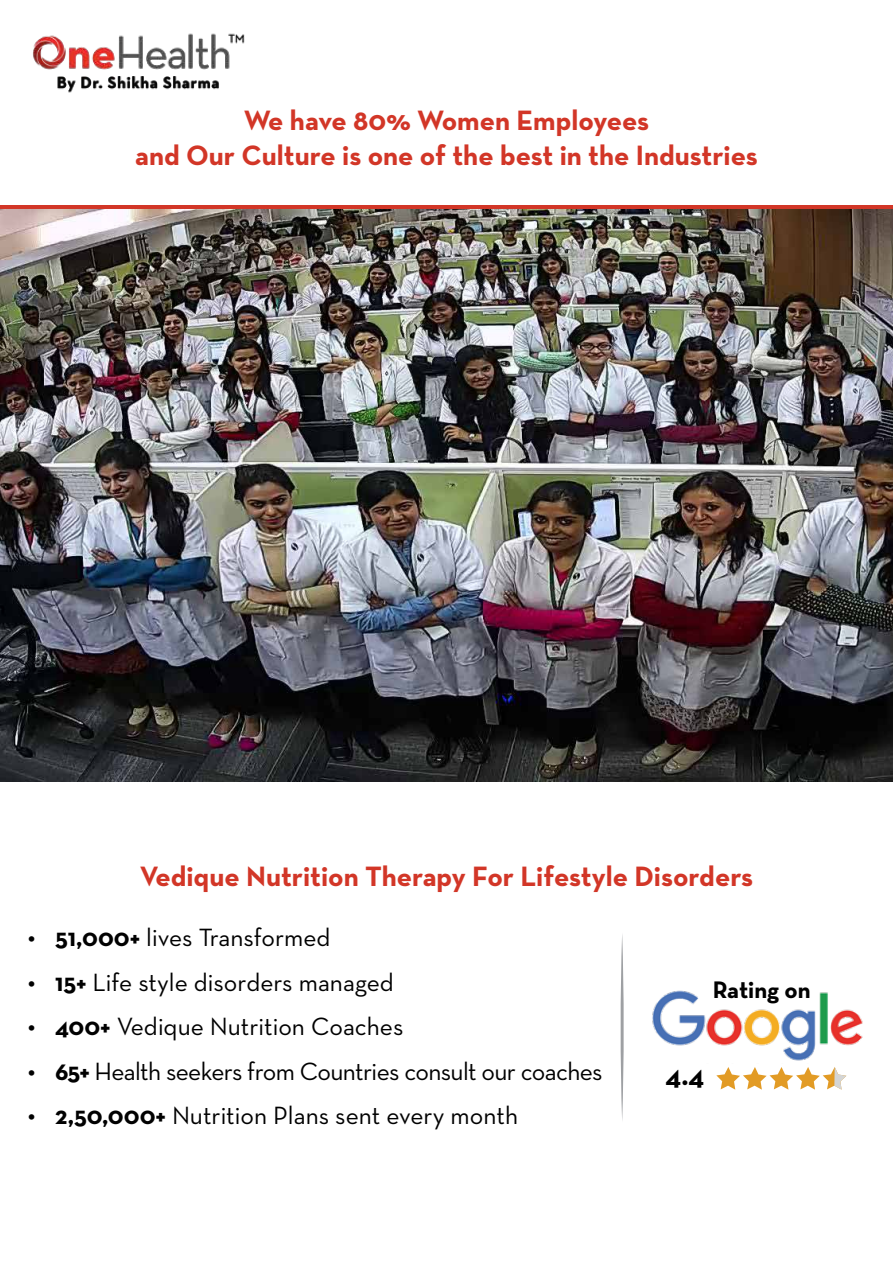
<style>
.page{position:relative;width:893px;height:1263px;background:#fff}
.page>*{position:absolute;margin:0;border:0;box-sizing:border-box;transform-origin:0 0}
.t1{font:700 28.8px "Neutra Text";color:#010101}
.t2{font:700 28.5px/34.2px "Neutra Text";color:#d23627;text-align:center}
.t3{font:25.5px "Neutra Text";color:#010101}
.t4{font:25.5px "Neutra Text";letter-spacing:-.025em;color:#010101}
.t5{font:700 24.3px "Neutra Text";letter-spacing:-.005em;color:#010101}
.s1{font-weight:700}
</style>
<div class="page">
<div style="left:0;top:205px;width:893px;height:37px;background:#d23627"></div>
<img style="left:33px;top:33px;width:212px;height:60px">
<svg style="left:620px;top:934px;width:4px;height:186px"></svg>
<img style="left:652px;top:990px;width:211px;height:86px">
<div style="left:673px;top:1064px;width:150px;height:37px;background:#fff"></div>
<div style="left:702px;top:970px;width:115px;height:37px;background:#fff"></div>
<svg style="left:716px;top:1067px;width:130px;height:23px"></svg>
<img style="left:0;top:209px;width:893px;height:572px">
<p class="t2" style="left:135px;top:103px;width:624px">We have 80% Women Employees<br>and Our Culture is one of the best in the Industries</p>
<p class="t2" style="left:140px;top:859px;width:615px">Vedique Nutrition Therapy For Lifestyle Disorders</p>
<p class="t3" style="left:28px;top:922px;width:304px"><span class="s1">• 51,000+</span> lives Transformed</p>
<p class="t3" style="left:28px;top:966px;width:367px"><span class="s1">• 15+</span> Life style disorders managed</p>
<p class="t3" style="left:28px;top:1011px;width:377px"><span class="s1">• 400+</span> Vedique Nutrition Coaches</p>
<p class="t4" style="left:28px;top:1055px;width:576px"><span class="s1">• 65+</span> Health seekers from Countries consult our coaches</p>
<p class="t3" style="left:28px;top:1100px;width:492px"><span class="s1">• 2,50,000+</span> Nutrition Plans sent every month</p>
<p class="t5" style="left:713px;top:975px;width:99px">Rating on</p>
<p class="t1" style="left:665px;top:1057px;width:41px">4.4</p>
</div>
